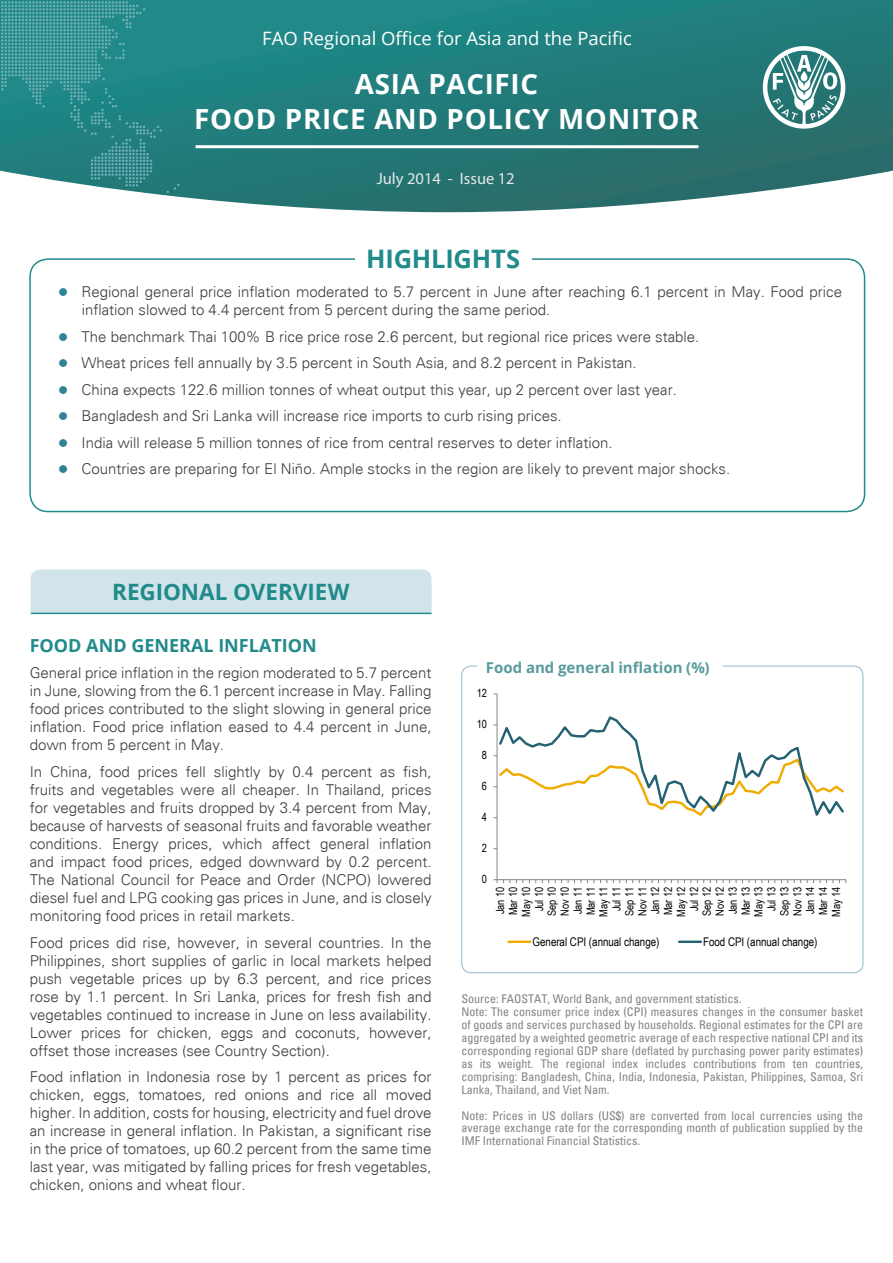
<style>
.page{position:relative;width:893px;height:1263px;background:#fff}
.page>*{position:absolute;margin:0;border:0;box-sizing:border-box;transform-origin:0 0}
.t1{font:700 27.75px "Open Sans";letter-spacing:.025em;color:#fff}
.HighLight_Center{font:700 25.5px "Open Sans";letter-spacing:-.01em;color:#218a8a}
.Heading_1{font:700 22.5px "Open Sans";letter-spacing:-.005em;color:#218a8a}
.t2{font:18.45px "Open Sans";color:#fff}
.Heading_2{font:700 18px "Open Sans";color:#218a8a}
.No-Date{font:16.5px "Myriad Pro";color:#e6e7e9}
.HighLight_Bullet_rou{font:300 15px/18px "Univers";color:#3e3e3f;text-align:justify}
.Graph_title{font:700 15px "Open Sans";color:#599b9c}
.Caption_Text{font:condensed 12px/12.9px "Univers";color:#808285;text-align:justify}
.t3{font:12px "Arial Narrow";color:#000}
.t4{font:11.25px/12.9px "Arial Narrow";color:#000;text-align:center}
</style>
<div class="page">
<svg style="left:0;top:0;width:893px;height:212px;background:#338482"></svg>
<svg style="left:1px;top:1px;width:179px;height:192px;background:#348f8f"></svg>
<svg style="left:763px;top:46px;width:82px;height:83px"></svg>
<hr style="left:196px;top:145px;width:502px;height:3px;background:#fff">
<hr style="left:497px;top:694px;width:1px;height:186px;background:#868686">
<hr style="left:497px;top:879px;width:349px;height:1px;background:#868686">
<svg style="left:493px;top:879px;width:11px;height:4px"></svg>
<svg style="left:510px;top:880px;width:13px;height:3px"></svg>
<svg style="left:581px;top:880px;width:13px;height:3px"></svg>
<svg style="left:665px;top:880px;width:13px;height:3px"></svg>
<svg style="left:749px;top:880px;width:13px;height:3px"></svg>
<svg style="left:833px;top:880px;width:13px;height:3px"></svg>
<svg style="left:493px;top:714px;width:351px;height:107px"></svg>
<hr style="left:509px;top:940px;width:21px;height:3px;background:#f0ac00">
<hr style="left:679px;top:940px;width:22px;height:3px;background:#246172">
<div style="left:31px;top:569px;width:401px;height:43px;background:#d1e4ea"></div>
<hr style="left:31px;top:613px;width:401px;height:1px;background:#218a8a">
<div style="left:29px;top:258px;width:836px;height:254px;border:2px solid #218a8a;border-radius:18px"></div>
<div style="left:355px;top:233px;width:176px;height:50px;background:#fff"></div>
<p class="t2" style="left:262px;top:25px;width:371px">FAO Regional Office for Asia and the Pacific</p>
<p class="t1" style="left:355px;top:64px;width:185px">ASIA PACIFIC</p>
<p class="t1" style="left:194px;top:99px;width:506px">FOOD PRICE AND POLICY MONITOR</p>
<p class="No-Date" style="left:377px;top:168px;width:140px">July 2014 - Issue 12</p>
<p class="HighLight_Center" style="left:366px;top:240px;width:156px">HIGHLIGHTS</p>
<p class="HighLight_Bullet_rou" style="left:82px;top:283px;width:762px">Regional general price inflation moderated to 5.7 percent in June after reaching 6.1 percent in May. Food price inflation slowed to 4.4 percent from 5 percent during the same period.</p>
<p class="HighLight_Bullet_rou" style="left:82px;top:327px;width:619px">The benchmark Thai 100% B rice price rose 2.6 percent, but regional rice prices were stable.</p>
<p class="HighLight_Bullet_rou" style="left:82px;top:354px;width:557px">Wheat prices fell annually by 3.5 percent in South Asia, and 8.2 percent in Pakistan.</p>
<p class="HighLight_Bullet_rou" style="left:82px;top:380px;width:597px">China expects 122.6 million tonnes of wheat output this year, up 2 percent over last year.</p>
<p class="HighLight_Bullet_rou" style="left:82px;top:407px;width:482px">Bangladesh and Sri Lanka will increase rice imports to curb rising prices.</p>
<p class="HighLight_Bullet_rou" style="left:82px;top:433px;width:532px">India will release 5 million tonnes of rice from central reserves to deter inflation.</p>
<p class="HighLight_Bullet_rou" style="left:82px;top:460px;width:650px">Countries are preparing for El Niño. Ample stocks in the region are likely to prevent major shocks.</p>
<p class="Heading_1" style="left:112px;top:575px;width:239px">REGIONAL OVERVIEW</p>
<p class="Heading_2" style="left:30px;top:633px;width:288px">FOOD AND GENERAL INFLATION</p>
<p class="HighLight_Bullet_rou" style="left:30px;top:664px;width:403px">General price inflation in the region moderated to 5.7 percent in June, slowing from the 6.1 percent increase in May. Falling food prices contributed to the slight slowing in general price inflation. Food price inflation eased to 4.4 percent in June, down from 5 percent in May.</p>
<p class="HighLight_Bullet_rou" style="left:30px;top:763px;width:403px">In China, food prices fell slightly by 0.4 percent as fish, fruits and vegetables were all cheaper. In Thailand, prices for vegetables and fruits dropped by 3.4 percent from May, because of harvests of seasonal fruits and favorable weather conditions. Energy prices, which affect general inflation and impact food prices, edged downward by 0.2 percent.<br>The National Council for Peace and Order (NCPO) lowered diesel fuel and LPG cooking gas prices in June, and is closely monitoring food prices in retail markets.</p>
<p class="HighLight_Bullet_rou" style="left:30px;top:933px;width:403px">Food prices did rise, however, in several countries. In the Philippines, short supplies of garlic in local markets helped push vegetable prices up by 6.3 percent, and rice prices rose by 1.1 percent. In Sri Lanka, prices for fresh fish and vegetables continued to increase in June on less availability.<br>Lower prices for chicken, eggs and coconuts, however, offset those increases (see Country Section).</p>
<p class="HighLight_Bullet_rou" style="left:30px;top:1068px;width:403px">Food inflation in Indonesia rose by 1 percent as prices for chicken, eggs, tomatoes, red onions and rice all moved higher. In addition, costs for housing, electricity and fuel drove an increase in general inflation. In Pakistan, a significant rise in the price of tomatoes, up 60.2 percent from the same time last year, was mitigated by falling prices for fresh vegetables, chicken, onions and wheat flour.</p>
<p class="Graph_title" style="left:486px;top:657px;width:225px">Food and general inflation (%)</p>
<p class="t4" style="left:477px;top:687px;width:12px">12</p>
<p class="t4" style="left:477px;top:718px;width:12px">10</p>
<p class="t4" style="left:482px;top:748px;width:7px">8</p>
<p class="t4" style="left:482px;top:779px;width:7px">6</p>
<p class="t4" style="left:482px;top:810px;width:7px">4</p>
<p class="t4" style="left:482px;top:841px;width:7px">2</p>
<p class="t4" style="left:482px;top:872px;width:7px">0</p>
<p class="t4" style="left:493px;top:917px;width:32px;rotate:-90deg">Jan 10<br>Mar 10<br>May 10<br>Jul 10<br>Sep 10<br>Nov 10<br>Jan 11<br>Mar 11<br>May 11<br>Jul 11<br>Sep 11<br>Nov 11<br>Jan 12<br>Mar 12<br>May 12<br>Jul 12<br>Sep 12<br>Nov 12<br>Jan 13<br>Mar 13<br>May 13<br>Jul 13<br>Sep 13<br>Nov 13<br>Jan 14<br>Mar 14<br>May 14</p>
<p class="t3" style="left:533px;top:932px;width:128px">General CPI (annual change)</p>
<p class="t3" style="left:703px;top:932px;width:116px">Food CPI (annual change)</p>
<p class="Caption_Text" style="left:461px;top:992px;width:281px">Source: FAOSTAT, World Bank, and government statistics.</p>
<p class="Caption_Text" style="left:461px;top:1005px;width:403px">Note: The consumer price index (CPI) measures changes in the consumer basket of goods and services purchased by households. Regional estimates for the CPI are aggregated by a weighted geometric average of each respective national CPI and its corresponding regional GDP share (deflated by purchasing power parity estimates) as its weight. The regional index includes contributions from ten countries, comprising: Bangladesh, China, India, Indonesia, Pakistan, Philippines, Samoa, Sri Lanka, Thailand, and Viet Nam.</p>
<p class="Caption_Text" style="left:461px;top:1108px;width:403px">Note: Prices in US dollars (US$) are converted from local currencies using the average exchange rate for the corresponding month of publication supplied by the IMF International Financial Statistics.</p>
</div>
